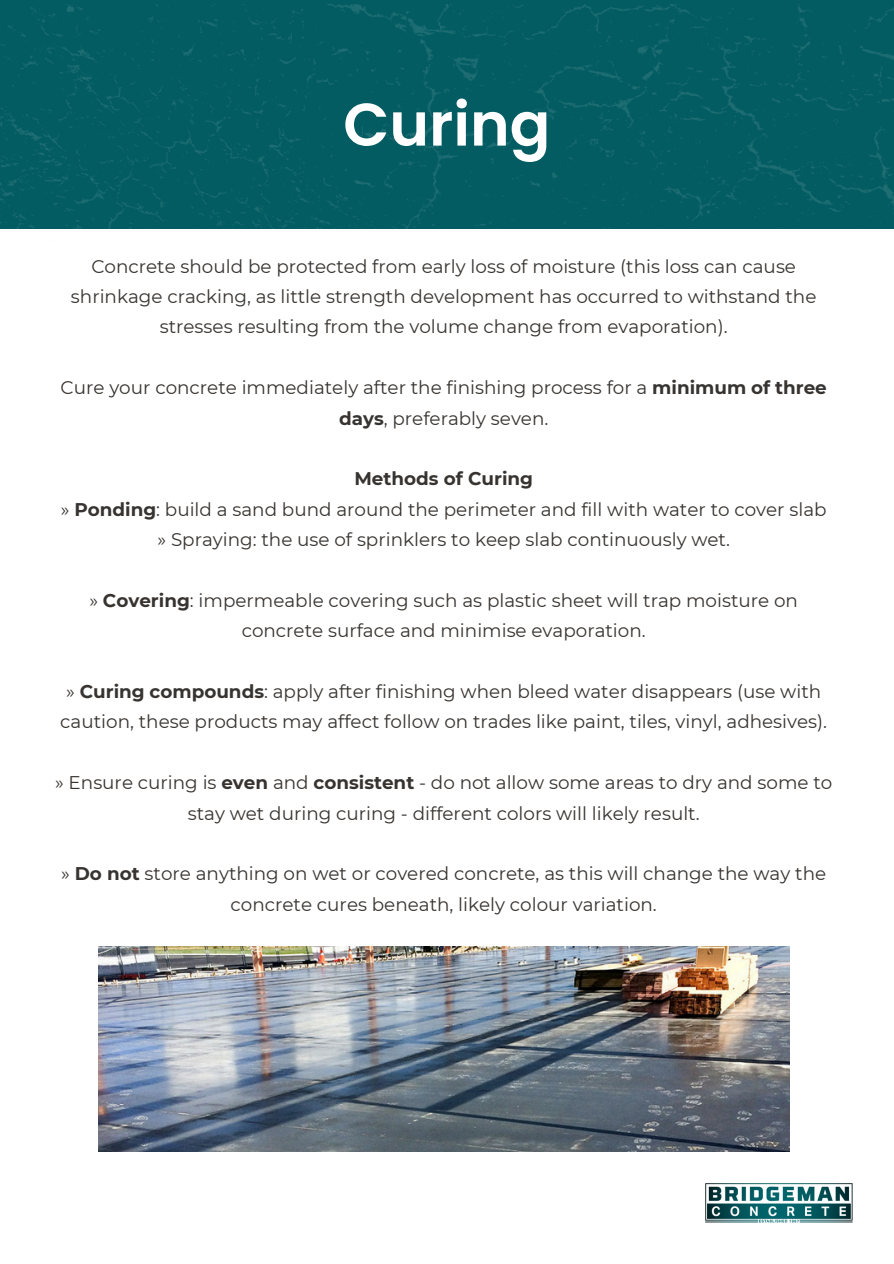
<style>
.page{position:relative;width:894px;height:1264px;background:#fff}
.page>*{position:absolute;margin:0;border:0;box-sizing:border-box;transform-origin:0 0}
.t1{font:600 60px "Poppins";color:#fff}
.t2{font:18.3px/30.3px "Montserrat";color:#373330;text-align:center}
.t3{font:700 18.3px "Montserrat";color:#373330}
.s1{font-weight:700}
</style>
<div class="page">
<div style="left:0;top:4px;width:893px;height:225px;background:#035c62"></div>
<img style="left:705px;top:1183px;width:147px;height:39px">
<img style="left:98px;top:946px;width:691px;height:205px">
<p class="t1" style="left:343px;top:83px;width:208px">Curing</p>
<p class="t2" style="left:71px;top:251px;width:746px">Concrete should be protected from early loss of moisture (this loss can cause shrinkage cracking, as little strength development has occurred to withstand the stresses resulting from the volume change from evaporation).</p>
<p class="t2" style="left:61px;top:372px;width:767px">Cure your concrete immediately after the finishing process for a <span class="s1">minimum of three days</span>, preferably seven.</p>
<p class="t3" style="left:354px;top:467px;width:180px">Methods of Curing</p>
<p class="t2" style="left:61px;top:494px;width:767px">» <span class="s1">Ponding</span>: build a sand bund around the perimeter and fill with water to cover slab</p>
<p class="t2" style="left:157px;top:524px;width:574px">» Spraying: the use of sprinklers to keep slab continuously wet.</p>
<p class="t2" style="left:89px;top:585px;width:710px">» <span class="s1">Covering</span>: impermeable covering such as plastic sheet will trap moisture on concrete surface and minimise evaporation.</p>
<p class="t2" style="left:60px;top:676px;width:768px">» <span class="s1">Curing compounds</span>: apply after finishing when bleed water disappears (use with caution, these products may affect follow on trades like paint, tiles, vinyl, adhesives).</p>
<p class="t2" style="left:55px;top:767px;width:778px">» Ensure curing is <span class="s1">even</span> and <span class="s1">consistent</span> - do not allow some areas to dry and some to stay wet during curing - different colors will likely result.</p>
<p class="t2" style="left:61px;top:858px;width:766px">» <span class="s1">Do not</span> store anything on wet or covered concrete, as this will change the way the concrete cures beneath, likely colour variation.</p>
</div>
